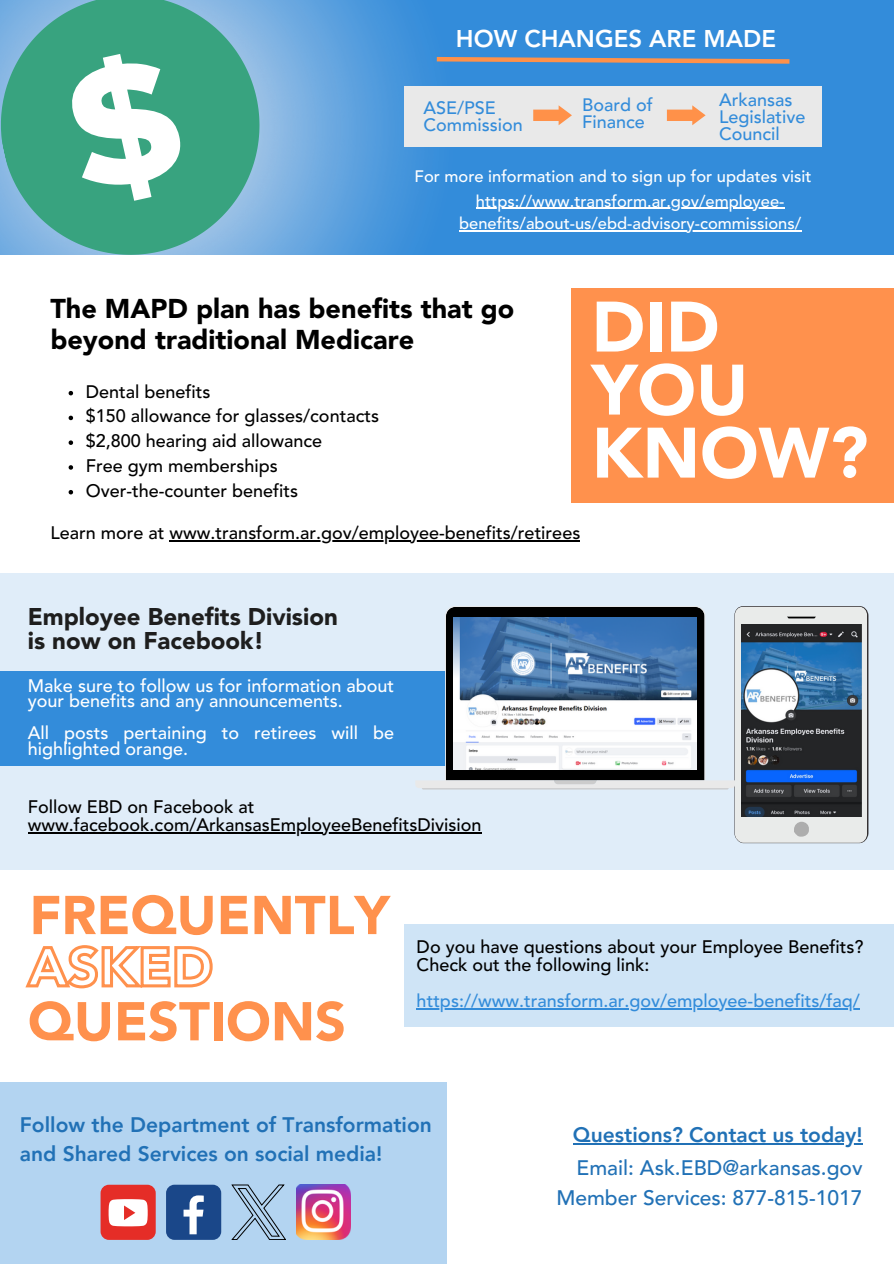
<style>
.page{position:relative;width:894px;height:1264px;background:#fff}
.page>*{position:absolute;margin:0;border:0;box-sizing:border-box;transform-origin:0 0}
.t1{font:900 70.5px/63px "Avenir LT Std";color:#fff}
.t2{font:900 54px "Avenir LT Std";color:#ff914d}
.t3{font:900 27px/30.3px "Avenir LT Std";color:#000}
.t4{font:900 24px/23.7px "Avenir LT Std";color:#1e1e1e}
.t5{font:800 24px "Avenir LT Std";color:#fff}
.t6{font:800 21px/29.2px "Avenir LT Pro";color:#2171b6}
.t7{font:500 21px/29.2px "Avenir LT Pro";color:#2171b6;text-align:right}
.t8{font:500 18px/18px "Avenir LT Std";color:#000}
.t9{font:500 18px/15.8px "Avenir LT Std";color:#fff}
.t10{font:500 18px/16.8px "Avenir LT Pro";color:#338cda}
.t11{font:500 18px "Avenir LT Std";color:#338cda}
.t12{font:500 16.5px "Avenir LT Std";color:#fff}
</style>
<div class="page">
<div style="left:0;top:573px;width:893px;height:296px;background:#e0edf9"></div>
<svg style="left:734px;top:606px;width:134px;height:237px"></svg>
<img style="left:741px;top:625px;width:119px;height:191px">
<div style="left:0;top:1081px;width:446px;height:182px;background:#b3d4f1"></div>
<div style="left:166px;top:1184px;width:55px;height:55px;background:#1a4789;border-radius:8px"></div>
<svg style="left:183px;top:1195px;width:21px;height:39px"></svg>
<img style="left:296px;top:1184px;width:55px;height:55px">
<div style="left:100px;top:1184px;width:56px;height:55px;background:#e52d27;border-radius:8px"></div>
<svg style="left:109px;top:1199px;width:39px;height:27px"></svg>
<svg style="left:232px;top:1184px;width:54px;height:55px"></svg>
<div style="left:0;top:671px;width:533px;height:94px;background:#338cda"></div>
<svg style="left:415px;top:606px;width:319px;height:182px"></svg>
<svg style="left:422px;top:607px;width:306px;height:182px"></svg>
<img style="left:454px;top:617px;width:242px;height:152px">
<div style="left:0;top:0;width:893px;height:255px;background:#338cda"></div>
<img style="left:284px;top:0;width:177px;height:254px">
<svg style="left:0;top:0;width:284px;height:255px;background:#66b3aa"></svg>
<svg style="left:138px;top:135px;width:15px;height:21px"></svg>
<svg style="left:100px;top:91px;width:15px;height:21px"></svg>
<div style="left:404px;top:86px;width:417px;height:60px;background:#e9e9e9"></div>
<svg style="left:533px;top:105px;width:38px;height:20px"></svg>
<svg style="left:666px;top:105px;width:39px;height:20px"></svg>
<svg style="left:432px;top:55px;width:358px;height:11px"></svg>
<div style="left:571px;top:288px;width:322px;height:215px;background:#ff914d"></div>
<div style="left:404px;top:924px;width:489px;height:103px;background:#cfe4f6"></div>
<svg style="left:69px;top:391px;width:4px;height:4px"></svg>
<svg style="left:69px;top:415px;width:4px;height:5px"></svg>
<svg style="left:69px;top:440px;width:4px;height:5px"></svg>
<svg style="left:69px;top:465px;width:4px;height:4px"></svg>
<svg style="left:69px;top:490px;width:4px;height:4px"></svg>
<hr style="left:169px;top:540px;width:411px;height:1px;background:#000">
<hr style="left:28px;top:832px;width:453px;height:1px;background:#000">
<hr style="left:572px;top:1143px;width:290px;height:1px;background:#2171b6">
<hr style="left:476px;top:208px;width:308px;height:1px;background:#fff">
<hr style="left:459px;top:230px;width:342px;height:1px;background:#fff">
<svg style="left:25px;top:945px;width:188px;height:44px"></svg>
<hr style="left:416px;top:1007px;width:443px;height:2px;background:#338cda">
<h2 class="t5" style="left:456px;top:29px;width:321px">HOW CHANGES ARE MADE</h2>
<p class="t10" style="left:423px;top:101px;width:101px">ASE/PSE<br>Commission</p>
<p class="t10" style="left:582px;top:98px;width:72px">Board of<br>Finance</p>
<p class="t10" style="left:719px;top:93px;width:88px">Arkansas<br>Legislative<br>Council</p>
<h2 class="t12" style="left:414px;top:169px;width:398px">For more information and to sign up for updates visit</h2>
<p class="t12" style="left:476px;top:194px;width:310px">https://www.transform.ar.gov/employee-</p>
<p class="t12" style="left:459px;top:216px;width:343px">benefits/about-us/ebd-advisory-commissions/</p>
<p class="t3" style="left:50px;top:296px;width:465px">The MAPD plan has benefits that go beyond traditional Medicare</p>
<p class="t8" style="left:86px;top:384px;width:126px">Dental benefits</p>
<p class="t8" style="left:86px;top:409px;width:295px">$150 allowance for glasses/contacts</p>
<p class="t8" style="left:86px;top:433px;width:238px">$2,800 hearing aid allowance</p>
<h1 class="t8" style="left:86px;top:458px;width:194px">Free gym memberships</h1>
<h3 class="t8" style="left:86px;top:483px;width:214px">Over-the-counter benefits</h3>
<p class="t8" style="left:50px;top:525px;width:531px">Learn more at www.transform.ar.gov/employee-benefits/retirees</p>
<h6 class="t1" style="left:591px;top:302px;width:278px">DID<br>YOU<br>KNOW?</h6>
<p class="t4" style="left:28px;top:607px;width:311px">Employee Benefits Division is now on Facebook!</p>
<p class="t9" style="left:28px;top:679px;width:368px">Make sure to follow us for information about your benefits and any announcements.</p>
<p class="t9" style="left:28px;top:726px;width:368px">All posts pertaining to retirees will be highlighted orange.</p>
<p class="t8" style="left:28px;top:799px;width:228px">Follow EBD on Facebook at</p>
<p class="t8" style="left:28px;top:817px;width:455px">www.facebook.com/ArkansasEmployeeBenefitsDivision</p>
<h2 class="t2" style="left:29px;top:893px;width:362px">FREQUENTLY</h2>
<p class="t2" style="left:28px;top:999px;width:319px">QUESTIONS</p>
<p class="t8" style="left:416px;top:939px;width:448px">Do you have questions about your Employee Benefits?<br>Check out the following link:</p>
<p class="t11" style="left:416px;top:993px;width:444px">https://www.transform.ar.gov/employee-benefits/faq/</p>
<p class="t6" style="left:20px;top:1111px;width:413px">Follow the Department of Transformation and Shared Services on social media!</p>
<p class="t6" style="left:572px;top:1122px;width:291px">Questions? Contact us today!</p>
<h5 class="t7" style="left:556px;top:1155px;width:308px">Email: Ask.EBD@arkansas.gov<br>Member Services: 877-815-1017</h5>
</div>
